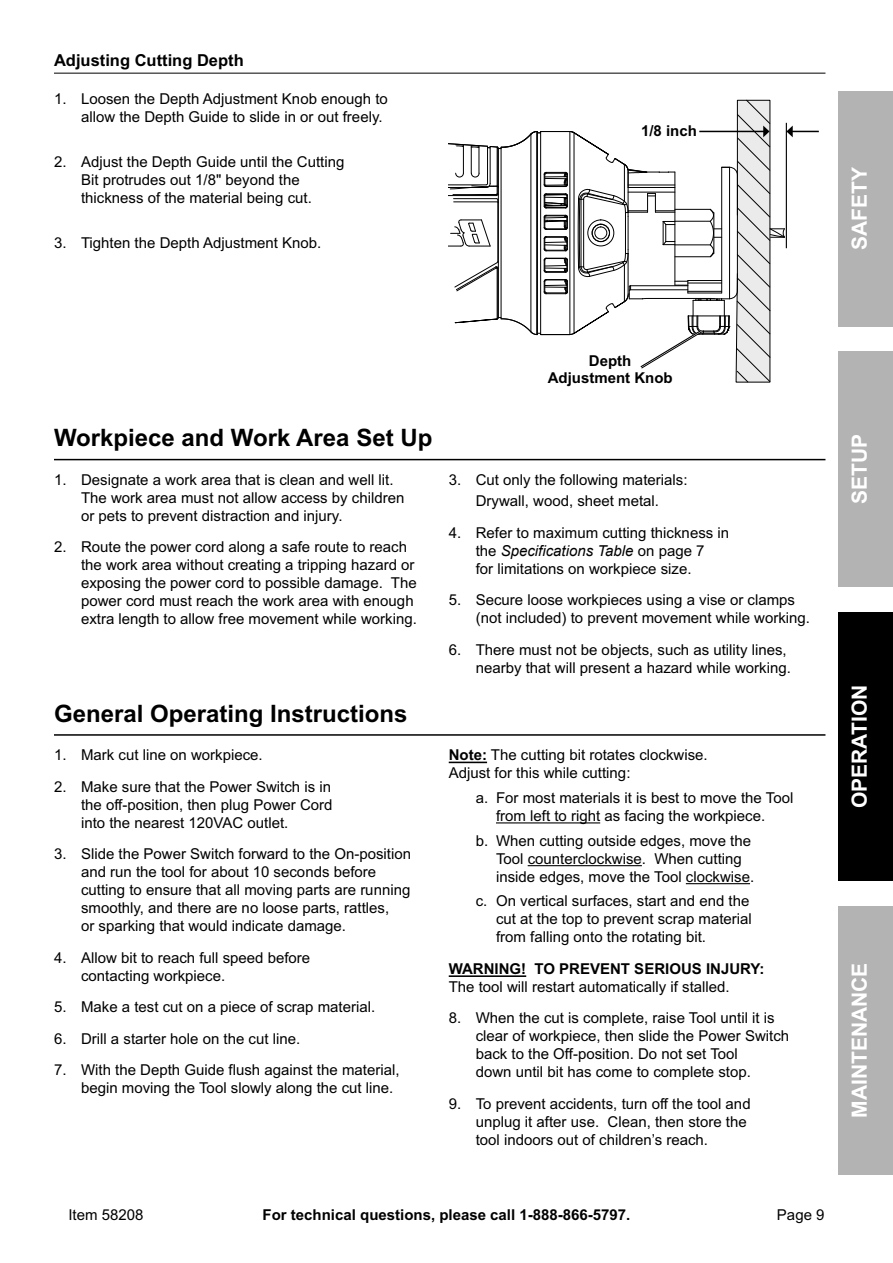
<style>
.page{position:relative;width:893px;height:1263px;background:#fff}
.page>*{position:absolute;margin:0;border:0;box-sizing:border-box;transform-origin:0 0}
.Subheading{font:700 24px "Arial";color:#000}
.t1{font:700 21px "Arial";color:#fff}
.Subtopic{font:700 16.5px "Arial";color:#000}
.Note{font:15px/18px "Arial";color:#000}
.Note-2{font:700 15px/16.5px "Arial";color:#000;text-align:center}
.Indented_no_list{font:15px "Arial";color:#000}
.s1{font-style:italic}
.s2{font-weight:700}
</style>
<div class="page">
<div style="left:839px;top:91px;width:54px;height:236px;background:#b3b3b3"></div>
<div style="left:839px;top:612px;width:54px;height:269px;background:#000"></div>
<div style="left:839px;top:906px;width:54px;height:269px;background:#b3b3b3"></div>
<div style="left:839px;top:352px;width:54px;height:235px;background:#b3b3b3"></div>
<hr style="left:54px;top:73px;width:771px;height:1px;background:#000">
<svg style="left:449px;top:99px;width:370px;height:284px"></svg>
<hr style="left:54px;top:459px;width:771px;height:1px;background:#000">
<hr style="left:54px;top:734px;width:771px;height:2px;background:#000">
<hr style="left:449px;top:762px;width:38px;height:1px;background:#000">
<hr style="left:496px;top:822px;width:104px;height:1px;background:#000">
<hr style="left:528px;top:865px;width:114px;height:1px;background:#000">
<hr style="left:686px;top:883px;width:64px;height:1px;background:#000">
<hr style="left:449px;top:975px;width:77px;height:2px;background:#000">
<p class="Subtopic" style="left:54px;top:49px;width:191px">Adjusting Cutting Depth</p>
<p class="Note" style="left:81px;top:90px;width:308px;text-indent:-27px">1. Loosen the Depth Adjustment Knob enough to allow the Depth Guide to slide in or out freely.</p>
<p class="Note" style="left:81px;top:153px;width:265px;text-indent:-27px">2. Adjust the Depth Guide until the Cutting<br>Bit protrudes out 1/8" beyond the thickness of the material being cut.</p>
<p class="Note" style="left:54px;top:234px;width:269px">3. Tighten the Depth Adjustment Knob.</p>
<p class="Note-2" style="left:641px;top:123px;width:57px">1/8 inch</p>
<h2 class="t1" style="left:845px;top:250px;width:84px;rotate:-90deg">Saf ety</h2>
<p class="Subheading" style="left:54px;top:422px;width:380px">Workpiece and Work Area Set Up</p>
<p class="Note" style="left:81px;top:471px;width:325px;text-indent:-27px">1. Designate a work area that is clean and well lit.<br>The work area must not allow access by children or pets to prevent distraction and injury.</p>
<p class="Note" style="left:81px;top:538px;width:337px;text-indent:-27px">2. Route the power cord along a safe route to reach the work area without creating a tripping hazard or exposing the power cord to possible damage. The power cord must reach the work area with enough extra length to allow free movement while working.</p>
<p class="Subheading" style="left:54px;top:697px;width:355px">General Operating Instructions</p>
<p class="Note" style="left:54px;top:746px;width:210px">1. Mark cut line on workpiece.</p>
<p class="Note" style="left:81px;top:777px;width:253px;text-align:justify;text-indent:-27px">2. Make sure that the Power Switch is in the off‑position, then plug Power Cord into the nearest 120VAC outlet.</p>
<p class="Note" style="left:81px;top:845px;width:332px;text-indent:-27px">3. Slide the Power Switch forward to the On‑position and run the tool for about 10 seconds before cutting to ensure that all moving parts are running smoothly, and there are no loose parts, rattles,<br>or sparking that would indicate damage.</p>
<p class="Note" style="left:81px;top:948px;width:231px;text-indent:-27px">4. Allow bit to reach full speed before contacting workpiece.</p>
<p class="Note" style="left:54px;top:998px;width:323px">5. Make a test cut on a piece of scrap material.</p>
<p class="Note" style="left:54px;top:1029px;width:248px">6. Drill a starter hole on the cut line.</p>
<p class="Note" style="left:81px;top:1061px;width:320px;text-indent:-27px">7. With the Depth Guide flush against the material, begin moving the Tool slowly along the cut line.</p>
<p class="Note-2" style="left:548px;top:353px;width:126px">Depth<br>Adjustment Knob</p>
<p class="Note" style="left:449px;top:471px;width:240px">3. Cut only the following materials:</p>
<p class="Indented_no_list" style="left:476px;top:491px;width:185px">Drywall, wood, sheet metal.</p>
<p class="Note" style="left:476px;top:524px;width:255px;text-indent:-27px">4. Refer to maximum cutting thickness in the <span class="s1">Specifications Table</span> on page 7<br>for limitations on workpiece size.</p>
<p class="Note" style="left:476px;top:591px;width:336px;text-indent:-27px">5. Secure loose workpieces using a vise or clamps (not included) to prevent movement while working.</p>
<p class="Note" style="left:449px;top:641px;width:344px;text-align:right">6. There must not be objects, such as utility lines, nearby that will present a hazard while working.</p>
<p class="Note" style="left:449px;top:746px;width:260px"><span class="s2">Note:</span> The cutting bit rotates clockwise.<br>Adjust for this while cutting:</p>
<p class="Note" style="left:476px;top:789px;width:319px;text-align:center">a. For most materials it is best to move the Tool from left to right as facing the workpiece.</p>
<p class="Note" style="left:496px;top:831px;width:260px;text-indent:-20px">b. When cutting outside edges, move the<br>Tool counterclockwise. When cutting inside edges, move the Tool clockwise.</p>
<p class="Note" style="left:496px;top:892px;width:257px;text-indent:-20px">c. On vertical surfaces, start and end the cut at the top to prevent scrap material from falling onto the rotating bit.</p>
<p class="Note-2" style="left:449px;top:961px;width:24px">WARNIN</p>
<p class="Note-2" style="left:510px;top:961px;width:61px">G! TO PRE</p>
<p class="Note-2" style="left:590px;top:961px;width:21px">VENT</p>
<p class="Note-2" style="left:634px;top:961px;width:107px">SERIOUS INJURY</p>
<p class="Note-2" style="left:759px;top:961px;width:6px">:</p>
<p class="Note" style="left:449px;top:978px;width:282px">The tool will restart automatically if stalled.</p>
<p class="Note" style="left:476px;top:1009px;width:315px;text-indent:-27px">8. When the cut is complete, raise Tool until it is clear of workpiece, then slide the Power Switch back to the Off-position. Do not set Tool<br>down until bit has come to complete stop.</p>
<p class="Note" style="left:476px;top:1095px;width:276px;text-indent:-27px">9. To prevent accidents, turn off the tool and unplug it after use. Clean, then store the tool indoors out of children’s reach.</p>
<p class="Note" style="left:68px;top:1206px;width:77px">Item 58208</p>
<p class="Note-2" style="left:263px;top:1207px;width:369px">For technical questions, please call 1-888-866-5797.</p>
<p class="Note" style="left:777px;top:1206px;width:49px">Page 9</p>
<h2 class="t1" style="left:845px;top:504px;width:72px;rotate:-90deg">Setup</h2>
<h2 class="t1" style="left:845px;top:808px;width:125px;rotate:-90deg">Operation</h2>
<h2 class="t1" style="left:845px;top:1118px;width:157px;rotate:-90deg">Maintenance</h2>
</div>
